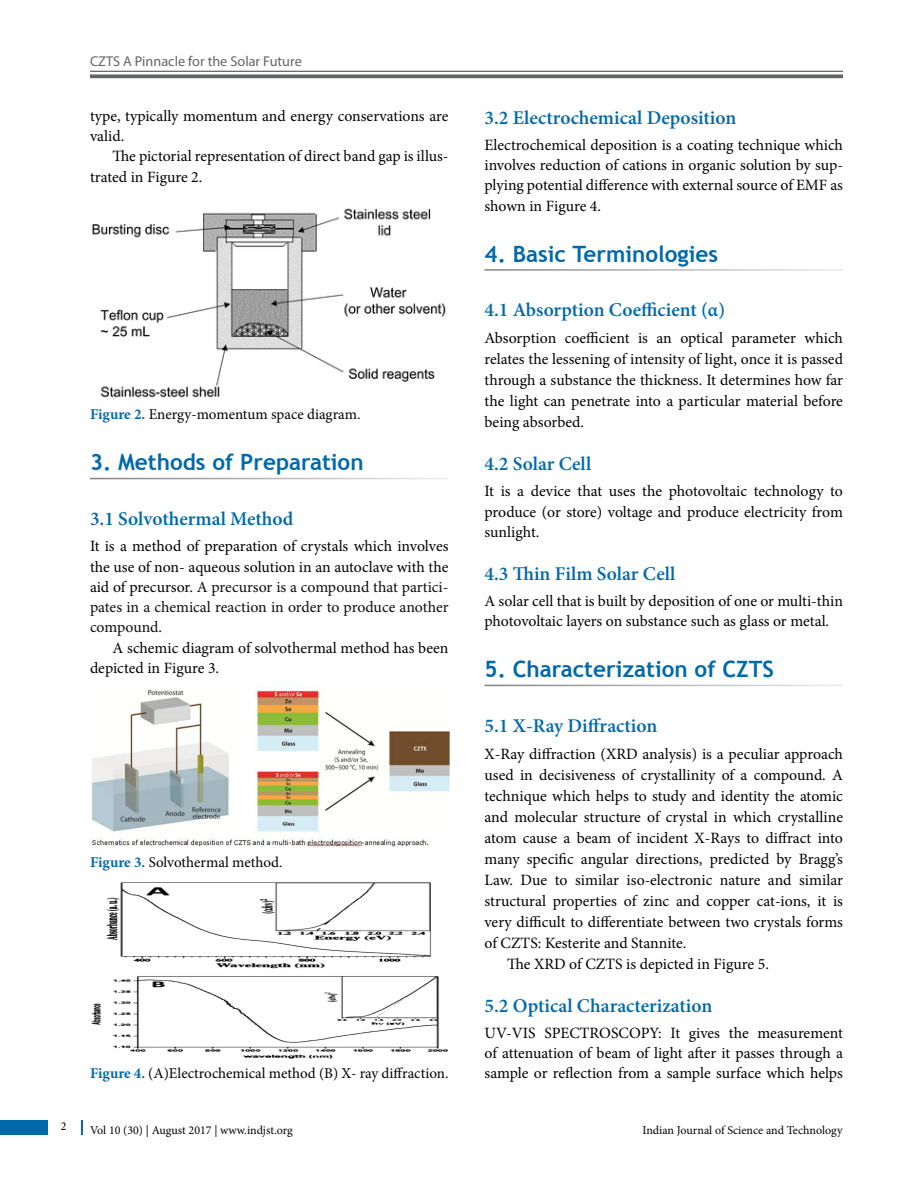
<style>
.page{position:relative;width:918px;height:1188px;background:#fff}
.page>*{position:absolute;margin:0;border:0;box-sizing:border-box;transform-origin:0 0}
.t1{font:700 22.5px "Trebuchet MS";color:#0069aa}
.t2{font:600 19.5px "Minion Pro";color:#0069aa}
.t3{font:15.75px/20.2px "Minion Pro";color:#000;text-align:justify}
.t4{font:15px "Minion Pro";color:#000}
.t5{font:14.25px "Myriad Pro";color:#636466}
.t6{font:12px "Minion Pro";color:#000}
.s1{font-weight:700;color:#0069aa}
.s2{color:#0d0d0d}
</style>
<div class="page">
<div style="left:0;top:1120px;width:47px;height:15px;background:#0069aa"></div>
<svg style="left:81px;top:1120px;width:1px;height:15px"></svg>
<hr style="left:90px;top:71px;width:753px;height:1px;background:#636466">
<svg style="left:90px;top:74px;width:753px;height:4px;background:#737476"></svg>
<img style="left:92px;top:208px;width:354px;height:190px">
<img style="left:90px;top:689px;width:360px;height:158px">
<img style="left:91px;top:882px;width:357px;height:176px">
<p class="t6" style="left:61px;top:1118px;width:7px">2</p>
<p class="t5" style="left:90px;top:53px;width:213px">CZTS A Pinnacle for the Solar Future</p>
<p class="t3" style="left:90px;top:106px;width:360px">type, typically momentum and energy conservations are valid.</p>
<p class="t3" style="left:90px;top:146px;width:360px;text-indent:23px">The pictorial representation of direct band gap is illus&shy;trated in Figure 2.</p>
<p class="t4" style="left:90px;top:404px;width:272px"><span class="s1">Figure 2.</span> Energy-momentum space diagram.</p>
<h1 class="t1" style="left:90px;top:448px;width:275px">3. Methods of Preparation</h1>
<p class="t2" style="left:90px;top:505px;width:205px">3.1 Solvothermal Method</p>
<p class="t3" style="left:90px;top:536px;width:360px">It is a method of preparation of crystals which involves the use of non- aqueous solution in an autoclave with the aid of precursor<span class="s2">. A precursor is a compound that partici&shy;pates in a chemical reaction in order to produce another compound.</span></p>
<p class="t3" style="left:90px;top:637px;width:360px;text-indent:23px">A schemic diagram of solvothermal method has been depicted in Figure 3.</p>
<p class="t4" style="left:90px;top:852px;width:194px"><span class="s1">Figure 3.</span> Solvothermal method.</p>
<p class="t4" style="left:90px;top:1063px;width:360px"><span class="s1">Figure 4.</span> (A)Electrochemical method (B) X- ray diffraction.</p>
<p class="t2" style="left:484px;top:104px;width:253px">3.2 Electrochemical Deposition</p>
<p class="t3" style="left:484px;top:135px;width:360px">Electrochemical deposition is a coating technique which involves reduction of cations in organic solution by sup&shy;plying potential difference with external source of EMF as shown in Figure 4.</p>
<h1 class="t1" style="left:484px;top:240px;width:235px">4. Basic Terminologies</h1>
<p class="t2" style="left:484px;top:297px;width:242px">4.1 Absorption Coefficient (α)</p>
<p class="t3" style="left:484px;top:328px;width:360px;line-height:21px">Absorption coefficient is an optical parameter which relates the lessening of intensity of light, once it is passed through a substance the thickness. It determines how far the light can penetrate into a particular material before being absorbed.</p>
<p class="t2" style="left:484px;top:450px;width:108px">4.2 Solar Cell</p>
<p class="t3" style="left:484px;top:481px;width:360px">It is a device that uses the photovoltaic technology to produce (or store) voltage and produce electricity from sunlight.</p>
<p class="t2" style="left:484px;top:560px;width:192px">4.3 Thin Film Solar Cell</p>
<p class="t3" style="left:484px;top:591px;width:360px">A solar cell that is built by deposition of one or multi-thin photovoltaic layers on substance such as glass or metal.</p>
<h1 class="t1" style="left:484px;top:655px;width:291px">5. Characterization of CZTS</h1>
<p class="t2" style="left:484px;top:712px;width:174px">5.1 X-Ray Diffraction</p>
<p class="t3" style="left:484px;top:744px;width:360px">X-Ray diffraction (XRD analysis) is a peculiar approach</p>
<p class="t3" style="left:484px;top:765px;width:360px">used in decisiveness of crystallinity of a compound. A</p>
<p class="t3" style="left:484px;top:786px;width:360px">technique which helps to study and identity the atomic</p>
<p class="t3" style="left:484px;top:807px;width:360px">and molecular structure of crystal in which crystalline</p>
<p class="t3" style="left:484px;top:828px;width:360px">atom cause a beam of incident X-Rays to diffract into</p>
<p class="t3" style="left:484px;top:849px;width:360px">many specific angular directions, predicted by Bragg’s</p>
<p class="t3" style="left:484px;top:870px;width:360px">Law. Due to similar iso-electronic nature and similar</p>
<p class="t3" style="left:484px;top:891px;width:360px">structural properties of zinc and copper cat-ions, it is</p>
<p class="t3" style="left:484px;top:912px;width:360px">very difficult to differentiate between two crystals forms</p>
<p class="t3" style="left:484px;top:933px;width:203px">of CZTS: Kesterite and Stannite.</p>
<p class="t3" style="left:507px;top:954px;width:263px">The XRD of CZTS is depicted in Figure 5.</p>
<p class="t2" style="left:484px;top:992px;width:229px">5.2 Optical Characterization</p>
<p class="t3" style="left:484px;top:1023px;width:360px">UV-VIS SPECTROSCOPY: It gives the measurement of attenuation of beam of light after it passes through a sample or reflection from a sample surface which helps</p>
<p class="t6" style="left:90px;top:1123px;width:204px">Vol 10 (30) | August 2017 | www.indjst.org</p>
<p class="t6" style="left:642px;top:1123px;width:202px">Indian Journal of Science and Technology</p>
</div>
